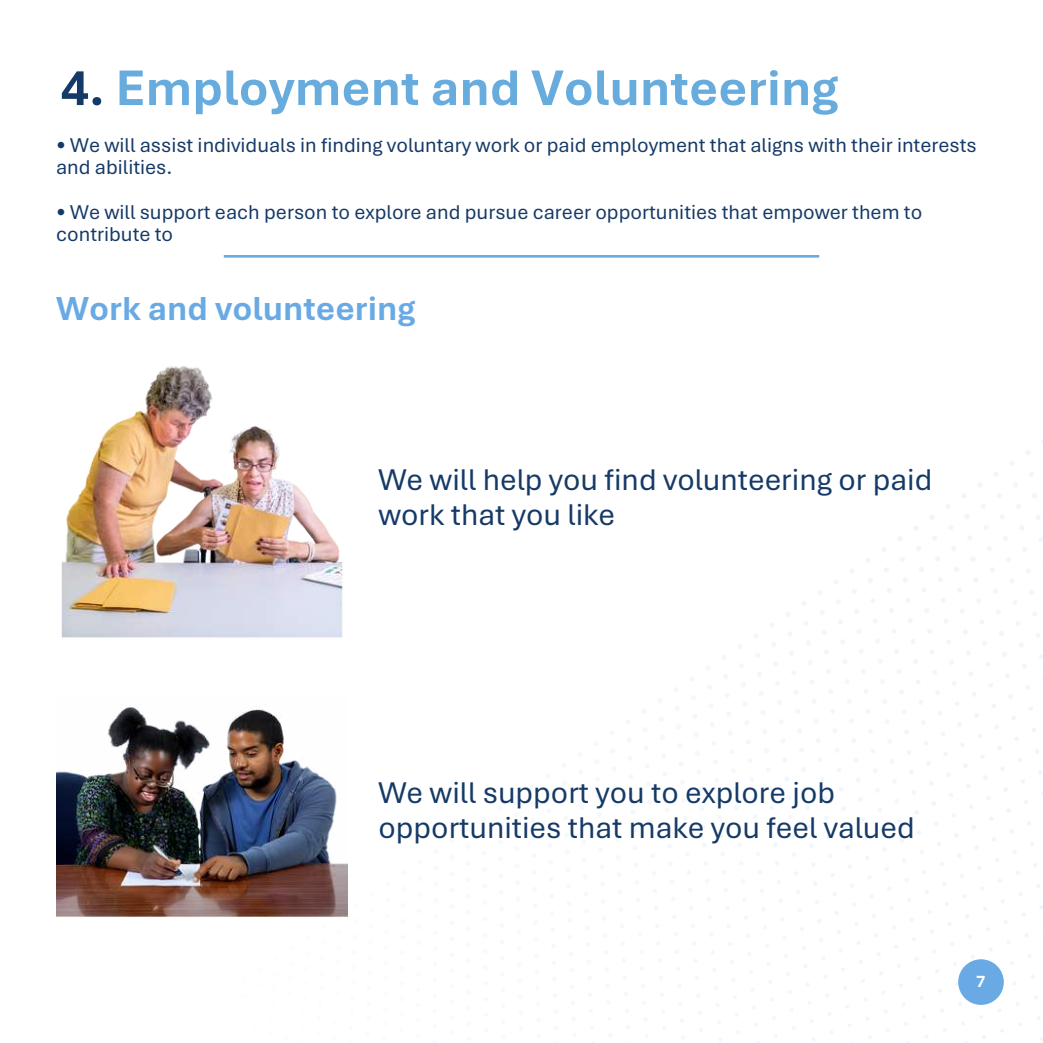
<style>
.page{position:relative;width:1043px;height:1043px;background:#fff}
.page>*{position:absolute;margin:0;border:0;box-sizing:border-box;transform-origin:0 0}
.t1{font:700 52.5px "Aptos";color:#68acde}
.t2{font:700 35px "Aptos";color:#6aaae4}
.t3{font:31.5px/34.1px "Aptos";color:#163a67}
.t4{font:21px/22.4px "Aptos";color:#163a67}
.t5{font:700 17.5px "Aptos";color:#fff}
.s1{color:#163a67}
</style>
<div class="page">
<svg style="left:547px;top:441px;width:495px;height:601px"></svg>
<div style="left:957px;top:958px;width:46px;height:46px;background:#6aaae4;border-radius:50%"></div>
<hr style="left:224px;top:255px;width:595px;height:2px;background:#6aaae4">
<img style="left:56px;top:707px;width:292px;height:210px">
<img style="left:61px;top:365px;width:282px;height:273px">
<h1 class="t1" style="left:61px;top:52px;width:778px"><span class="s1">4.</span> Employment and Volunteering</h1>
<p class="t4" style="left:56px;top:133px;width:921px">• We will assist individuals in finding voluntary work or paid employment that aligns with their interests and abilities.</p>
<p class="t4" style="left:56px;top:200px;width:867px">• We will support each person to explore and pursue career opportunities that empower them to contribute to</p>
<h2 class="t2" style="left:56px;top:284px;width:361px">Work and volunteering</h2>
<h3 class="t3" style="left:378px;top:461px;width:555px">We will help you find volunteering or paid work that you like</h3>
<h3 class="t3" style="left:378px;top:774px;width:537px">We will support you to explore job opportunities that make you feel valued</h3>
<p class="t5" style="left:976px;top:968px;width:11px">7</p>
</div>
